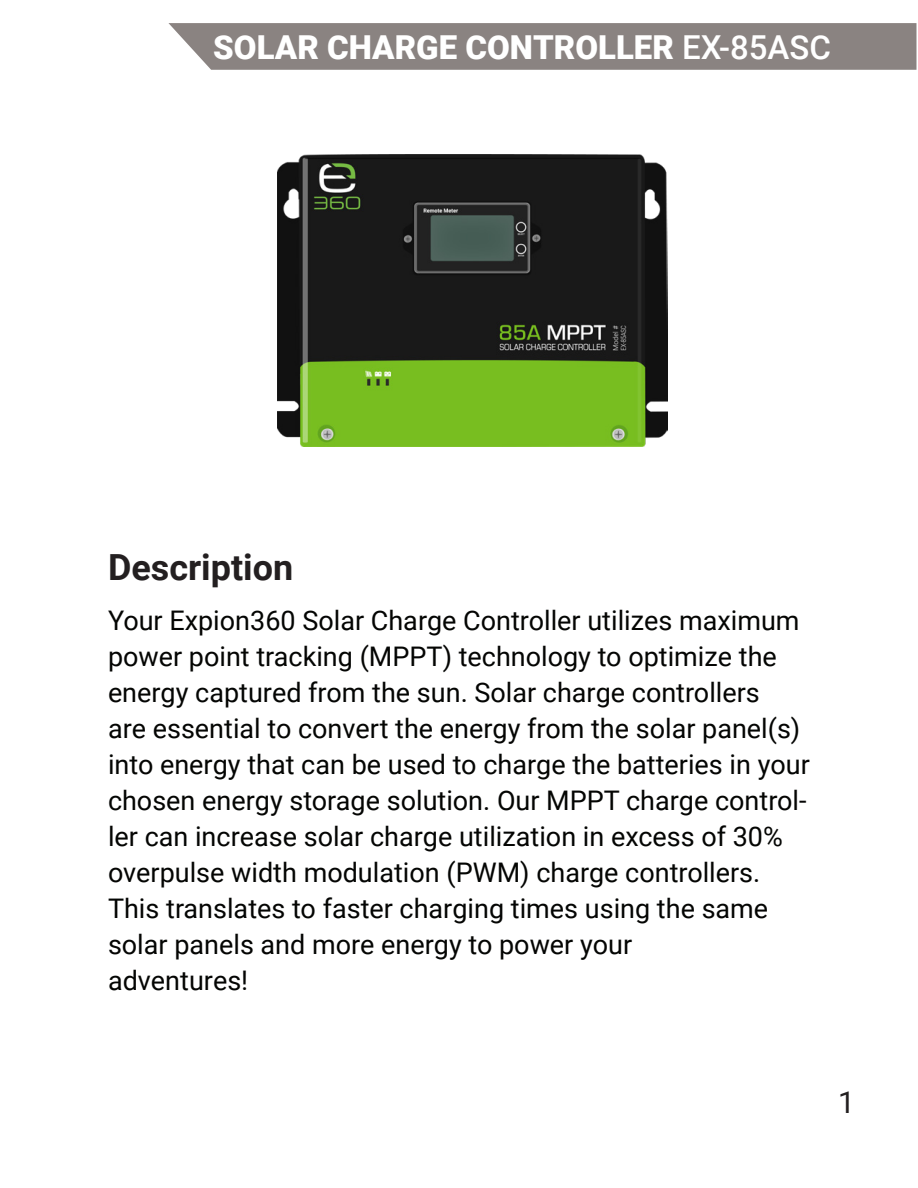
<style>
.page{position:relative;width:918px;height:1188px;background:#fff}
.page>*{position:absolute;margin:0;border:0;box-sizing:border-box;transform-origin:0 0}
.t1{font:700 36px "Roboto";color:#231f20}
.t2{font:900 33px "Roboto";color:#fff}
.t3{font:30px "Roboto";color:#231f20}
.t4{font:27px/36px "Roboto";color:#040503}
.s1{font-weight:500}
</style>
<div class="page">
<svg style="left:168px;top:23px;width:748px;height:47px;background:#8e8785"></svg>
<img style="left:278px;top:154px;width:389px;height:292px">
<p class="t2" style="left:213px;top:24px;width:619px">SOLAR CHARGE CONTROLLER <span class="s1">EX-85ASC</span></p>
<p class="t1" style="left:108px;top:542px;width:187px">Description</p>
<p class="t4" style="left:108px;top:601px;width:703px">Your Expion360 Solar Charge Controller utilizes maximum power point tracking (MPPT) technology to optimize the energy captured from the sun. Solar charge controllers<br>are essential to convert the energy from the solar panel(s) into energy that can be used to charge the batteries in your chosen energy storage solution. Our MPPT charge control&shy;ler can increase solar charge utilization in excess of 30% overpulse width modulation (PWM) charge controllers.<br>This translates to faster charging times using the same solar panels and more energy to power your<br>adventures!</p>
<p class="t3" style="left:838px;top:1081px;width:18px">1</p>
</div>
